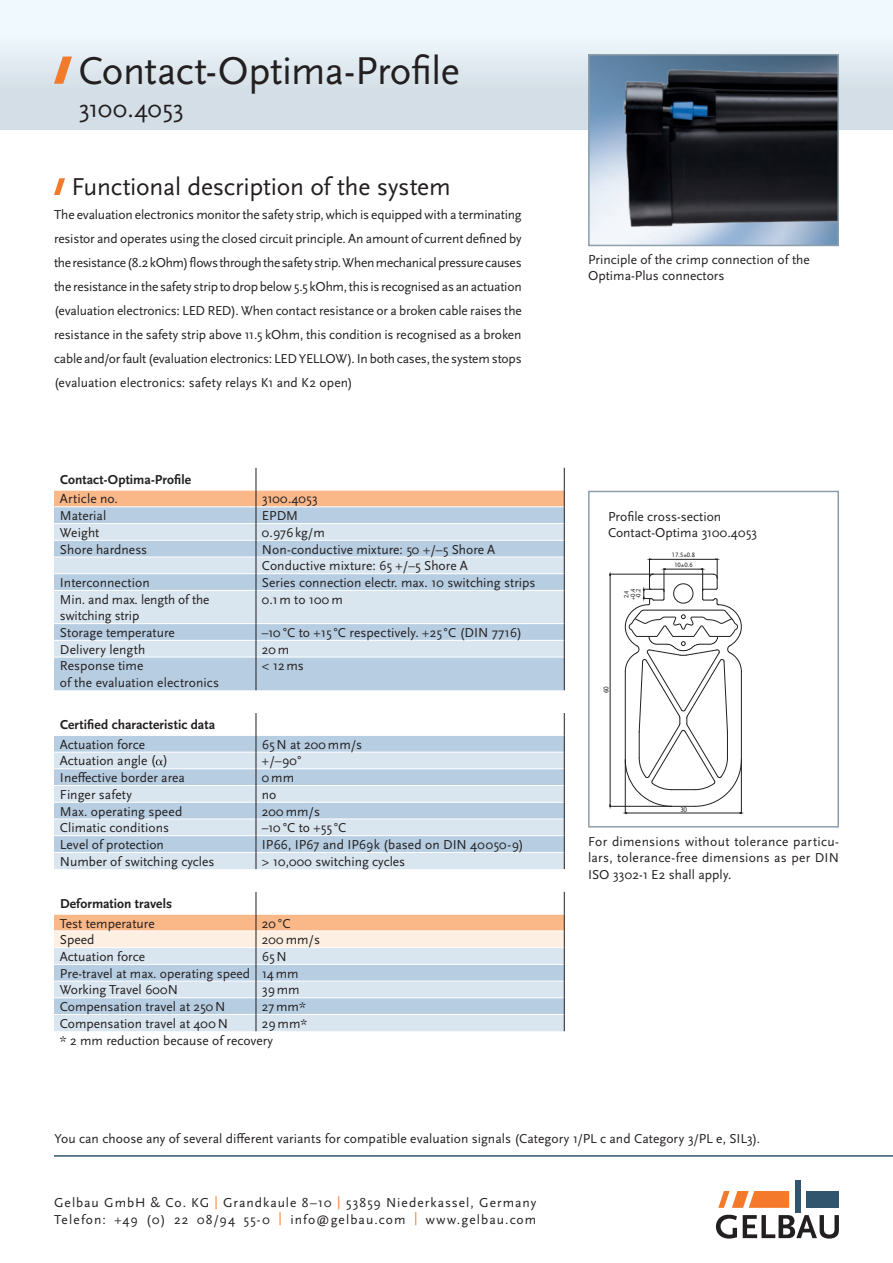
<style>
.page{position:relative;width:893px;height:1263px;background:#fff}
.page>*{position:absolute;margin:0;border:0;box-sizing:border-box;transform-origin:0 0}
.t1{font:40.5px "Scala Sans Pro";letter-spacing:-.015em;color:#231f20}
.t2{font:25.5px "Scala Sans Pro";letter-spacing:-.01em;color:#231f20}
.t3{font:13.5px/24px "Scala Sans Pro";color:#231f20}
.t4{font:13.5px/16.5px "Scala Sans Pro";letter-spacing:.075em;color:#231f20}
.t5{font:700 13.5px "Scala Sans Pro";letter-spacing:.005em;color:#231f20}
.t6{font:7.05px "Scala Sans LF";color:#231f20}
.t7{font:6.6px/6.6px "Scala Sans LF";color:#231f20}
.s1{color:#f3792b}
</style>
<div class="page">
<div style="left:0;top:0;width:893px;height:130px;background:linear-gradient(to bottom,#f6feff,#cdd8e1)"></div>
<div style="left:54px;top:658px;width:510px;height:32px;background:#b7cee2"></div>
<svg style="left:54px;top:591px;width:510px;height:66px;fill:#d9e5ef"></svg>
<hr style="left:54px;top:623px;width:202px;height:1px;background:#fff">
<hr style="left:256px;top:623px;width:308px;height:1px;background:#fff">
<hr style="left:54px;top:640px;width:202px;height:1px;background:#fff">
<hr style="left:256px;top:640px;width:308px;height:1px;background:#fff">
<hr style="left:256px;top:590px;width:1px;height:34px;background:#231f20">
<svg style="left:256px;top:624px;width:1px;height:33px"></svg>
<hr style="left:256px;top:657px;width:1px;height:33px;background:#231f20">
<svg style="left:54px;top:468px;width:511px;height:122px"></svg>
<hr style="left:564px;top:590px;width:1px;height:34px;background:#231f20">
<svg style="left:564px;top:624px;width:1px;height:33px"></svg>
<hr style="left:564px;top:657px;width:1px;height:33px;background:#231f20">
<svg style="left:54px;top:57px;width:18px;height:27px"></svg>
<img style="left:589px;top:57px;width:250px;height:190px">
<div style="left:588px;top:54px;width:251px;height:192px;border:2px solid #8c9faa"></div>
<div style="left:54px;top:736px;width:510px;height:16px;background:#b7cee2"></div>
<svg style="left:54px;top:753px;width:510px;height:116px;fill:#d9e5ef"></svg>
<hr style="left:54px;top:768px;width:202px;height:1px;background:#fff">
<hr style="left:256px;top:768px;width:308px;height:1px;background:#fff">
<hr style="left:54px;top:785px;width:202px;height:1px;background:#fff">
<hr style="left:256px;top:785px;width:308px;height:1px;background:#fff">
<hr style="left:54px;top:802px;width:202px;height:1px;background:#fff">
<hr style="left:54px;top:818px;width:202px;height:1px;background:#fff">
<hr style="left:54px;top:835px;width:202px;height:1px;background:#fff">
<hr style="left:256px;top:802px;width:308px;height:1px;background:#fff">
<hr style="left:256px;top:818px;width:308px;height:1px;background:#fff">
<hr style="left:256px;top:835px;width:308px;height:1px;background:#fff">
<hr style="left:54px;top:852px;width:202px;height:1px;background:#fff">
<hr style="left:256px;top:852px;width:308px;height:1px;background:#fff">
<svg style="left:256px;top:713px;width:1px;height:156px"></svg>
<svg style="left:564px;top:713px;width:1px;height:156px"></svg>
<svg style="left:156px;top:759px;width:7px;height:6px"></svg>
<svg style="left:54px;top:178px;width:11px;height:17px"></svg>
<svg style="left:54px;top:892px;width:511px;height:139px"></svg>
<hr style="left:609px;top:806px;width:63px;height:1px;background:#231f20">
<hr style="left:609px;top:574px;width:44px;height:1px;background:#231f20">
<hr style="left:610px;top:575px;width:1px;height:230px;background:#231f20">
<hr style="left:741px;top:760px;width:1px;height:54px;background:#231f20">
<hr style="left:625px;top:760px;width:1px;height:54px;background:#231f20">
<hr style="left:627px;top:813px;width:113px;height:1px;background:#231f20">
<svg style="left:625px;top:559px;width:117px;height:248px"></svg>
<div style="left:588px;top:491px;width:251px;height:336px;border:2px solid #8c9faa"></div>
<svg style="left:716px;top:1215px;width:21px;height:23px"></svg>
<svg style="left:743px;top:1215px;width:96px;height:23px"></svg>
<div style="left:806px;top:1191px;width:33px;height:17px;background:#30556d"></div>
<div style="left:795px;top:1180px;width:5px;height:32px;background:#30556d"></div>
<svg style="left:718px;top:1191px;width:71px;height:17px"></svg>
<hr style="left:54px;top:1155px;width:839px;height:2px;background:#30556d">
<h1 class="t1" style="left:78px;top:47px;width:383px">Contact-Optima-Profile</h1>
<h2 class="t2" style="left:78px;top:94px;width:107px">3100.4053</h2>
<h2 class="t2" style="left:71px;top:172px;width:381px">Functional description of the system</h2>
<p class="t3" style="left:54px;top:203px;width:469px;text-align:justify">The evaluation electronics monitor the safety strip, which is equipped with a terminating resistor and operates using the closed circuit principle. An amount of current defined by the resistance (8.2 kOhm) flows through the safety strip. When mechanical pressure causes the resistance in the safety strip to drop below 5.5 kOhm, this is recognised as an actuation (evaluation electronics: LED RED). When contact resistance or a broken cable raises the resistance in the safety strip above 11.5 kOhm, this condition is recognised as a broken cable and/or fault (evaluation electronics: LED YELLOW). In both cases, the system stops (evaluation electronics: safety relays K1 and K2 open)</p>
<p class="t5" style="left:60px;top:472px;width:132px">Contact-Optima-Profile</p>
<p class="t3" style="left:60px;top:487px;width:60px">Article no.</p>
<p class="t3" style="left:262px;top:487px;width:57px">3100.4053</p>
<p class="t3" style="left:60px;top:504px;width:48px">Material</p>
<p class="t3" style="left:262px;top:504px;width:38px">EPDM</p>
<p class="t3" style="left:60px;top:520px;width:41px">Weight</p>
<p class="t3" style="left:262px;top:520px;width:64px">0.976kg/m</p>
<p class="t3" style="left:60px;top:537px;width:89px">Shore hardness</p>
<p class="t3" style="left:262px;top:541px;width:235px;line-height:16.6px">Non-conductive mixture: 50 +/–5 Shore A<br>Conductive mixture: 65 +/–5 Shore A</p>
<p class="t3" style="left:60px;top:571px;width:91px">Interconnection</p>
<p class="t3" style="left:262px;top:571px;width:275px">Series connection electr. max. 10 switching strips</p>
<p class="t3" style="left:60px;top:591px;width:151px;line-height:16.5px">Min. and max. length of the switching strip</p>
<p class="t3" style="left:262px;top:587px;width:82px">0.1m to 100m</p>
<p class="t3" style="left:60px;top:621px;width:117px">Storage temperature</p>
<p class="t3" style="left:262px;top:621px;width:261px">–10°C to +15 °C respectively. +25 °C (DIN 7716)</p>
<p class="t3" style="left:60px;top:637px;width:87px">Delivery length</p>
<p class="t3" style="left:262px;top:637px;width:29px">20m</p>
<p class="t3" style="left:60px;top:658px;width:161px;line-height:16.5px">Response time<br>of the evaluation electronics</p>
<p class="t3" style="left:262px;top:654px;width:43px">&lt; 12ms</p>
<p class="t5" style="left:60px;top:717px;width:157px">Certified characteristic data</p>
<p class="t3" style="left:60px;top:732px;width:87px">Actuation force</p>
<p class="t3" style="left:262px;top:732px;width:102px">65N at 200mm/s</p>
<p class="t3" style="left:60px;top:749px;width:110px">Actuation angle ( )</p>
<p class="t3" style="left:262px;top:749px;width:41px">+/–90°</p>
<p class="t3" style="left:60px;top:766px;width:127px">Ineffective border area</p>
<p class="t3" style="left:262px;top:766px;width:34px">0mm</p>
<p class="t3" style="left:60px;top:782px;width:74px">Finger safety</p>
<p class="t3" style="left:262px;top:782px;width:16px">no</p>
<p class="t3" style="left:60px;top:799px;width:124px">Max. operating speed</p>
<p class="t3" style="left:262px;top:799px;width:60px">200mm/s</p>
<p class="t3" style="left:60px;top:816px;width:111px">Climatic conditions</p>
<p class="t3" style="left:262px;top:816px;width:86px">–10°C to +55 °C</p>
<p class="t3" style="left:60px;top:833px;width:105px">Level of protection</p>
<p class="t3" style="left:262px;top:833px;width:263px">IP66, IP67 and IP69k (based on DIN 40050-9)</p>
<p class="t3" style="left:60px;top:849px;width:156px">Number of switching cycles</p>
<p class="t3" style="left:262px;top:849px;width:145px">&gt; 10,000 switching cycles</p>
<p class="t5" style="left:60px;top:896px;width:114px">Deformation travels</p>
<p class="t3" style="left:60px;top:911px;width:96px">Test temperature</p>
<p class="t3" style="left:262px;top:911px;width:30px">20°C</p>
<p class="t3" style="left:60px;top:928px;width:36px">Speed</p>
<p class="t3" style="left:262px;top:928px;width:60px">200mm/s</p>
<p class="t3" style="left:60px;top:944px;width:87px">Actuation force</p>
<p class="t3" style="left:60px;top:948px;width:240px;line-height:16.6px;text-indent:202px">65N<br>Pre-travel at max. operating speed 14mm<br>Working Travel 600N</p>
<p class="t3" style="left:262px;top:978px;width:39px">39mm</p>
<p class="t3" style="left:60px;top:995px;width:167px">Compensation travel at 250N</p>
<p class="t3" style="left:262px;top:995px;width:45px">27mm*</p>
<p class="t3" style="left:60px;top:1011px;width:170px">Compensation travel at 400N</p>
<p class="t3" style="left:60px;top:1015px;width:249px;line-height:16.6px;text-indent:202px">29mm* * 2 mm reduction because of recovery</p>
<p class="t3" style="left:588px;top:251px;width:223px;line-height:16.5px">Principle of the crimp connection of the<br>Optima-Plus connectors</p>
<p class="t3" style="left:608px;top:508px;width:150px;line-height:16.5px">Profile cross-section<br>Contact-Optima 3100.4053</p>
<p class="t7" style="left:623px;top:600px;width:13px;rotate:-90deg">2.4 +0.4</p>
<p class="t7" style="left:635px;top:598px;width:12px;rotate:-90deg">-0.2</p>
<p class="t7" style="left:672px;top:550px;width:25px;line-height:10.2px;text-align:center">17.5±0.8<br>10±0.6</p>
<p class="t6" style="left:602px;top:693px;width:8px;rotate:-90deg">60</p>
<p class="t6" style="left:680px;top:806px;width:8px">30</p>
<p class="t3" style="left:588px;top:833px;width:252px;line-height:16.5px;text-align:justify">For dimensions without tolerance particu&shy;lars, tolerance-free dimensions as per DIN ISO 3302-1 E2 shall apply.</p>
<p class="t3" style="left:54px;top:1126px;width:707px">You can choose any of several different variants for compatible evaluation signals (Category 1/PL c and Category 3/PL e, SIL3).</p>
<p class="t4" style="left:54px;top:1194px;width:484px">Gelbau GmbH &amp; Co. KG <span class="s1">|</span> Grandkaule 8–10 <span class="s1">|</span> 53859 Niederkassel, Germany<br>Telefon: +49 (0) 22 08/94 55-0 <span class="s1">|</span> info@gelbau.com <span class="s1">|</span> www.gelbau.com</p>
</div>
